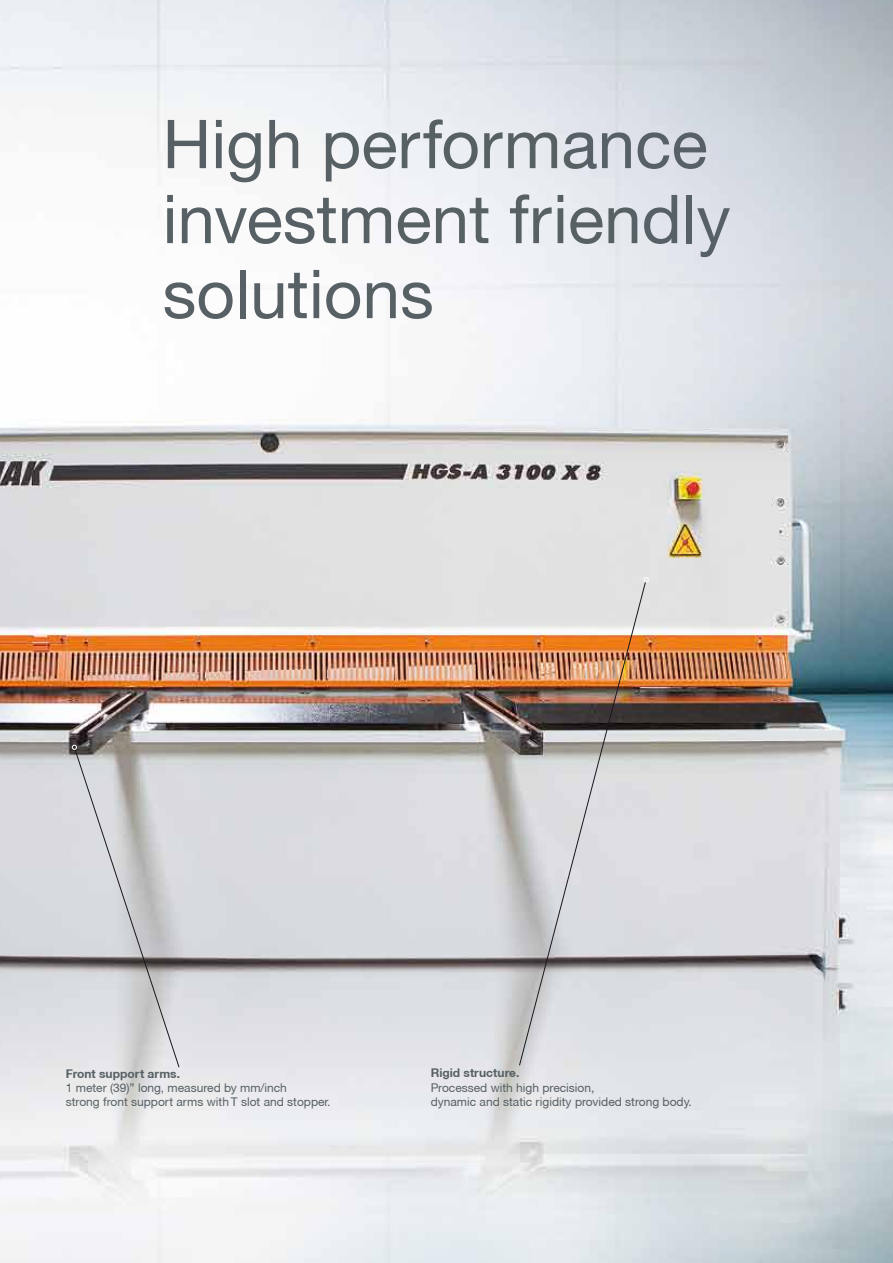
<style>
.page{position:relative;width:893px;height:1263px;background:#fff}
.page>*{position:absolute;margin:0;border:0;box-sizing:border-box;transform-origin:0 0}
.t1{font:67.5px/75px "Helvetica Neue CE";color:#576065}
.t2{font:12px/14.4px "Helvetica Neue CE";color:#576065}
.t3{font:700 12px "Helvetica Neue CE";color:#576065}
</style>
<div class="page">
<img style="left:0;top:0;width:893px;height:1263px">
<img style="left:519px;top:581px;width:127px;height:485px">
<svg style="left:644px;top:577px;width:5px;height:5px"></svg>
<svg style="left:72px;top:745px;width:108px;height:323px"></svg>
<h1 class="t1" style="left:163px;top:107px;width:569px">High performance investment friendly solutions</h1>
<p class="t3" style="left:66px;top:1066px;width:116px">Front support arms.</p>
<p class="t2" style="left:66px;top:1080px;width:266px">1 meter (39)” long, measured by mm/inch<br>strong front support arms with T slot and stopper.</p>
<p class="t3" style="left:431px;top:1065px;width:90px">Rigid structure.</p>
<p class="t2" style="left:431px;top:1080px;width:263px">Processed with high precision,<br>dynamic and static rigidity provided strong body.</p>
</div>
